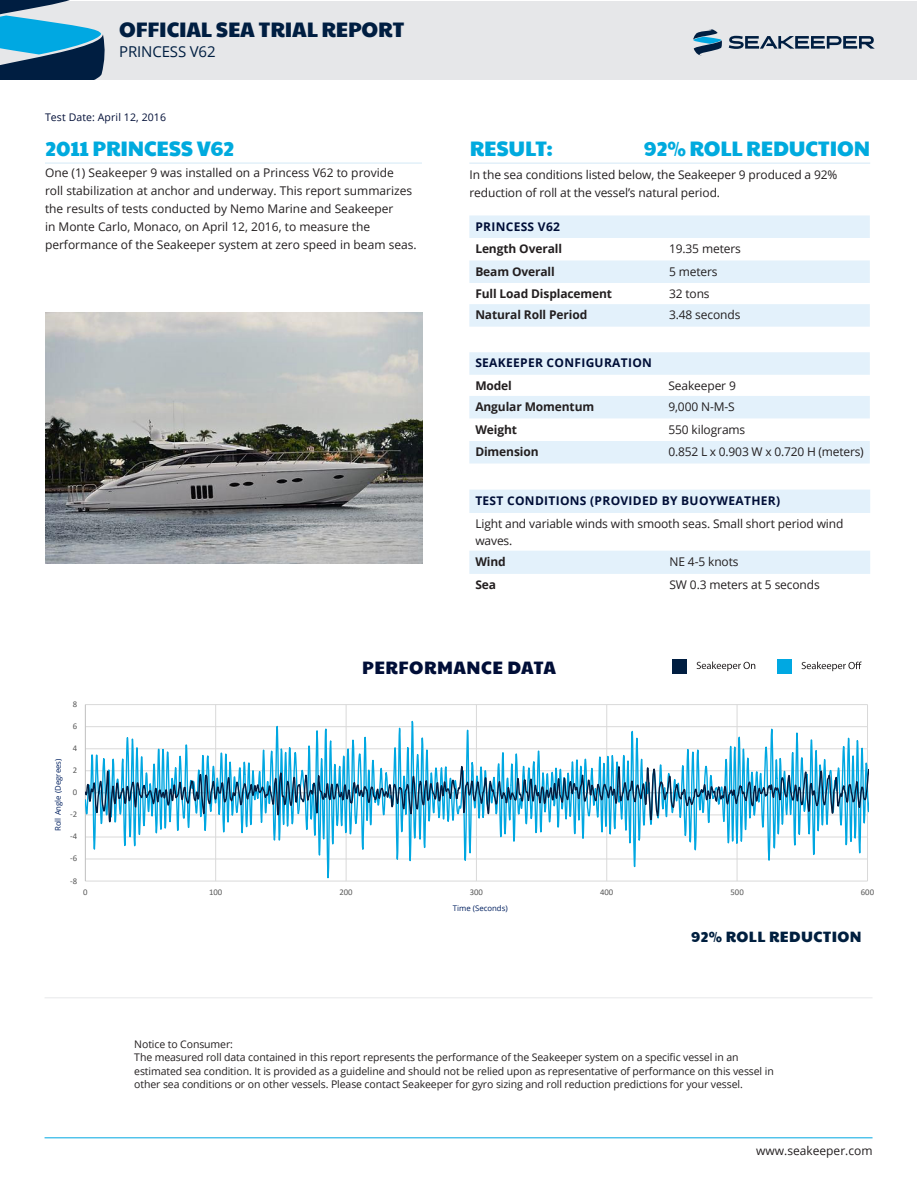
<style>
.page{position:relative;width:918px;height:1188px;background:#fff}
.page>*{position:absolute;margin:0;border:0;box-sizing:border-box;transform-origin:0 0}
.t1{font:21px "Paytone One";letter-spacing:-.01em;color:#00aade}
.t2{font:21px "Paytone One";letter-spacing:-.01em;color:#001e41}
.Table_Header{font:18px "Paytone One";letter-spacing:.025em;color:#000e37}
.t3{font:15px "Paytone One";letter-spacing:.025em;color:#001f3f}
.t4{font:15px "Open Sans";letter-spacing:-.01em;color:#001e41}
.Body{font:12px/18px "Open Sans";color:#231f20}
.Table_Header_2{font:12px/16.5px "Open Sans";letter-spacing:-.01em;color:#231f20}
.Table_Body{font:12px "Open Sans";letter-spacing:-.01em;color:#231f20}
.Table_Header_2-2{font:700 12px "Open Sans";letter-spacing:-.01em;color:#231f20}
.Table_Header-2{font:700 12px "Open Sans";letter-spacing:.025em;color:#000e37}
.Table_Header_2-3{font:10.5px/13.5px "Open Sans";letter-spacing:-.01em;color:#231f20}
.Date{font:10.5px "Open Sans";letter-spacing:.01em;color:#000e37}
.t5{font:8.7px "Calibri";color:#595959}
.t6{font:7.8px "Open Sans";color:#002060}
</style>
<div class="page">
<div style="left:1px;top:1px;width:916px;height:79px;background:#e6e7e9"></div>
<hr style="left:45px;top:1137px;width:828px;height:1px;background:#00a8e2">
<hr style="left:45px;top:997px;width:828px;height:1px;background:#e7e8ea">
<svg style="left:693px;top:29px;width:29px;height:27px"></svg>
<svg style="left:729px;top:36px;width:146px;height:13px"></svg>
<svg style="left:0;top:0;width:105px;height:80px"></svg>
<svg style="left:469px;top:215px;width:401px;height:112px;fill:#e3f1fb"></svg>
<svg style="left:469px;top:352px;width:401px;height:112px;fill:#e3f1fb"></svg>
<svg style="left:469px;top:490px;width:401px;height:84px"></svg>
<hr style="left:469px;top:162px;width:401px;height:2px;background:#e2f0f9">
<hr style="left:45px;top:162px;width:377px;height:2px;background:#e2f0f9">
<div style="left:777px;top:659px;width:15px;height:15px;background:#00a8e2"></div>
<svg style="left:802px;top:662px;width:60px;height:9px"></svg>
<div style="left:672px;top:659px;width:15px;height:15px;background:#001e41"></div>
<svg style="left:697px;top:662px;width:58px;height:9px"></svg>
<img style="left:45px;top:312px;width:378px;height:252px">
<hr style="left:85px;top:704px;width:783px;height:1px;background:#d9d9d9">
<hr style="left:215px;top:705px;width:1px;height:176px;background:#d9d9d9">
<hr style="left:346px;top:705px;width:1px;height:176px;background:#d9d9d9">
<hr style="left:476px;top:705px;width:1px;height:176px;background:#d9d9d9">
<hr style="left:606px;top:705px;width:1px;height:176px;background:#d9d9d9">
<hr style="left:737px;top:705px;width:1px;height:176px;background:#d9d9d9">
<hr style="left:867px;top:705px;width:1px;height:176px;background:#d9d9d9">
<hr style="left:85px;top:705px;width:1px;height:176px;background:#bfbfbf">
<svg style="left:85px;top:708px;width:783px;height:174px"></svg>
<p class="t2" style="left:119px;top:13px;width:287px">OFFICIAL SEA TRIAL REPORT</p>
<p class="t4" style="left:119px;top:41px;width:98px">PRINCESS V62</p>
<p class="Date" style="left:45px;top:110px;width:123px">Test Date: April 12, 2016</p>
<p class="t1" style="left:45px;top:131px;width:191px">2011 PRINCESS V62</p>
<p class="Body" style="left:45px;top:163px;width:373px">One (1) Seakeeper 9 was installed on a Princess V62 to provide<br>roll stabilization at anchor and underway. This report summarizes the results of tests conducted by Nemo Marine and Seakeeper<br>in Monte Carlo, Monaco, on April 12, 2016, to measure the performance of the Seakeeper system at zero speed in beam seas.</p>
<p class="t1" style="left:470px;top:132px;width:85px">RESULT:</p>
<p class="t1" style="left:644px;top:132px;width:228px">92% ROLL REDUCTION</p>
<p class="Table_Header_2" style="left:470px;top:166px;width:370px;line-height:18px">In the sea conditions listed below, the Seakeeper 9 produced a 92% reduction of roll at the vessel’s natural period.</p>
<p class="Table_Header-2" style="left:475px;top:218px;width:86px">PRINCESS V62</p>
<p class="Table_Header_2-2" style="left:475px;top:240px;width:88px">Length Overall</p>
<p class="Table_Body" style="left:669px;top:241px;width:73px">19.35 meters</p>
<p class="Table_Header_2-2" style="left:475px;top:263px;width:81px">Beam Overall</p>
<p class="Table_Body" style="left:669px;top:263px;width:50px">5 meters</p>
<p class="Table_Header_2-2" style="left:475px;top:285px;width:138px">Full Load Displacement</p>
<p class="Table_Body" style="left:669px;top:286px;width:42px">32 tons</p>
<p class="Table_Header_2-2" style="left:475px;top:307px;width:113px">Natural Roll Period</p>
<p class="Table_Body" style="left:669px;top:307px;width:73px">3.48 seconds</p>
<p class="Table_Header-2" style="left:475px;top:355px;width:178px">SEAKEEPER CONFIGURATION</p>
<p class="Table_Header_2-2" style="left:475px;top:377px;width:38px">Model</p>
<p class="Table_Body" style="left:668px;top:377px;width:69px">Seakeeper 9</p>
<p class="Table_Header_2-2" style="left:475px;top:398px;width:120px">Angular Momentum</p>
<p class="Table_Body" style="left:668px;top:399px;width:68px">9,000 N-M-S</p>
<p class="Table_Header_2-2" style="left:475px;top:421px;width:43px">Weight</p>
<p class="Table_Body" style="left:668px;top:421px;width:78px">550 kilograms</p>
<p class="Table_Header_2-2" style="left:475px;top:443px;width:65px">Dimension</p>
<p class="Table_Body" style="left:668px;top:444px;width:197px">0.852 L x 0.903 W x 0.720 H (meters)</p>
<p class="Table_Header-2" style="left:475px;top:492px;width:306px">TEST CONDITIONS (PROVIDED BY BUOYWEATHER)</p>
<p class="Table_Header_2" style="left:475px;top:515px;width:370px">Light and variable winds with smooth seas. Small short period wind waves.</p>
<p class="Table_Header_2-2" style="left:475px;top:553px;width:32px">Wind</p>
<p class="Table_Body" style="left:669px;top:553px;width:71px">NE 4-5 knots</p>
<p class="Table_Header_2-2" style="left:475px;top:576px;width:22px">Sea</p>
<p class="Table_Body" style="left:669px;top:577px;width:152px">SW 0.3 meters at 5 seconds</p>
<p class="t5" style="left:73px;top:698px;width:6px">8</p>
<p class="t5" style="left:73px;top:720px;width:6px">6</p>
<p class="t5" style="left:73px;top:742px;width:6px">4</p>
<p class="t6" style="left:53px;top:831px;width:74px;rotate:-90deg">Roll Angle (Degrees)</p>
<p class="t5" style="left:73px;top:764px;width:6px">2</p>
<p class="t5" style="left:73px;top:786px;width:6px">0</p>
<p class="t5" style="left:70px;top:808px;width:9px">-2</p>
<p class="t5" style="left:70px;top:830px;width:9px">-4</p>
<p class="t5" style="left:70px;top:853px;width:9px">-6</p>
<p class="t5" style="left:70px;top:875px;width:9px">-8</p>
<p class="Table_Header" style="left:362px;top:653px;width:195px">PERFORMANCE DATA</p>
<p class="t5" style="left:83px;top:886px;width:6px">0</p>
<p class="t5" style="left:209px;top:886px;width:15px">100</p>
<p class="t5" style="left:339px;top:886px;width:15px">200</p>
<p class="t5" style="left:470px;top:886px;width:15px">300</p>
<p class="t5" style="left:600px;top:886px;width:15px">400</p>
<p class="t5" style="left:730px;top:886px;width:15px">500</p>
<p class="t5" style="left:861px;top:886px;width:15px">600</p>
<p class="t6" style="left:453px;top:902px;width:56px">Time (Seconds)</p>
<p class="t3" style="left:691px;top:924px;width:172px">92% ROLL REDUCTION</p>
<p class="Table_Header_2-3" style="left:134px;top:1037px;width:641px">Notice to Consumer:<br>The measured roll data contained in this report represents the performance of the Seakeeper system on a specific vessel in an estimated sea condition. It is provided as a guideline and should not be relied upon as representative of performance on this vessel in other sea conditions or on other vessels. Please contact Seakeeper for gyro sizing and roll reduction predictions for your vessel.</p>
<p class="Body" style="left:756px;top:1141px;width:118px">www.seakeeper.com</p>
</div>
